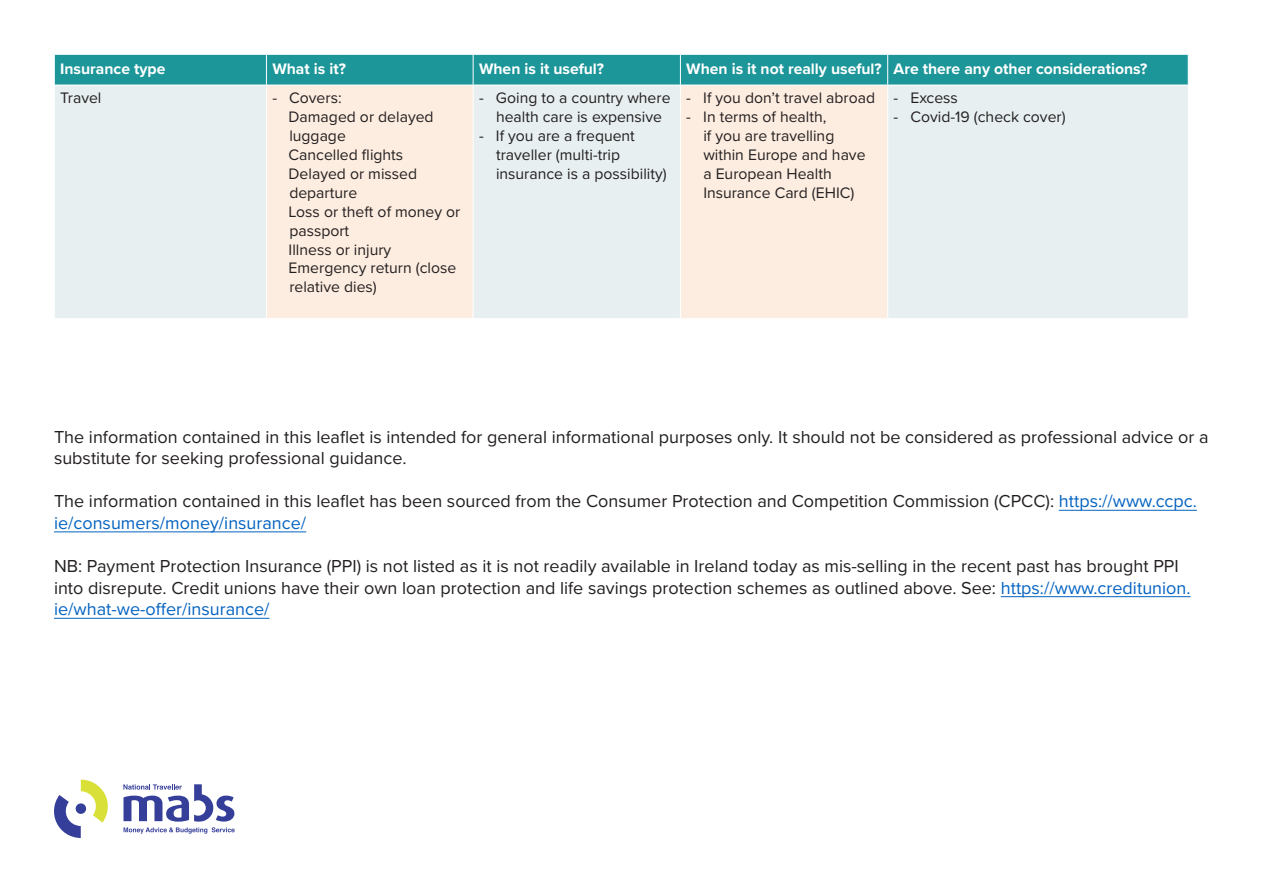
<style>
.page{position:relative;width:1263px;height:893px;background:#fff}
.page>*{position:absolute;margin:0;border:0;box-sizing:border-box;transform-origin:0 0}
.t1{font:18px/21.6px "Proxima Nova";color:#231f20}
.t2{font:15.75px/18.9px "Proxima Nova";color:#231f20}
.t3{font:700 15.75px "Proxima Nova";color:#fff}
.s1{color:#0563c1}
</style>
<div class="page">
<hr style="left:1059px;top:510px;width:138px;height:1px;background:#0563c1">
<hr style="left:54px;top:531px;width:252px;height:1px;background:#0563c1">
<hr style="left:1001px;top:596px;width:189px;height:1px;background:#0563c1">
<hr style="left:54px;top:618px;width:215px;height:1px;background:#0563c1">
<div style="left:55px;top:86px;width:1133px;height:232px;background:#e7eff1"></div>
<svg style="left:267px;top:86px;width:620px;height:232px;background:#f5ede5"></svg>
<hr style="left:266px;top:85px;width:1px;height:233px;background:#fff">
<hr style="left:473px;top:85px;width:1px;height:233px;background:#fff">
<hr style="left:680px;top:85px;width:1px;height:233px;background:#fff">
<hr style="left:887px;top:85px;width:1px;height:233px;background:#fff">
<div style="left:55px;top:55px;width:1133px;height:30px;background:#1c9699"></div>
<hr style="left:266px;top:55px;width:1px;height:30px;background:#fff">
<hr style="left:473px;top:55px;width:1px;height:30px;background:#fff">
<hr style="left:680px;top:55px;width:1px;height:30px;background:#fff">
<hr style="left:887px;top:55px;width:1px;height:30px;background:#fff">
<svg style="left:54px;top:780px;width:54px;height:58px"></svg>
<svg style="left:123px;top:784px;width:112px;height:50px"></svg>
<p class="t3" style="left:60px;top:57px;width:107px">Insurance type</p>
<p class="t3" style="left:272px;top:57px;width:75px">What is it?</p>
<p class="t3" style="left:479px;top:57px;width:127px">When is it useful?</p>
<p class="t3" style="left:686px;top:57px;width:197px">When is it not really useful?</p>
<p class="t3" style="left:893px;top:57px;width:255px">Are there any other considerations?</p>
<p class="t2" style="left:60px;top:88px;width:43px">Travel</p>
<p class="t2" style="left:272px;top:88px;width:71px">- Covers:</p>
<p class="t2" style="left:289px;top:107px;width:147px">Damaged or delayed luggage</p>
<p class="t2" style="left:289px;top:145px;width:116px">Cancelled flights</p>
<p class="t2" style="left:289px;top:164px;width:130px">Delayed or missed departure</p>
<p class="t2" style="left:289px;top:201px;width:173px">Loss or theft of money or passport</p>
<p class="t2" style="left:289px;top:239px;width:104px">Illness or injury</p>
<p class="t2" style="left:289px;top:258px;width:169px">Emergency return (close relative dies)</p>
<p class="t2" style="left:479px;top:88px;width:193px;text-align:center">- Going to a country where health care is expensive</p>
<p class="t2" style="left:496px;top:126px;width:172px;text-indent:-17px">- If you are a frequent traveller (multi-trip insurance is a possibility)</p>
<p class="t2" style="left:686px;top:88px;width:190px">- If you don’t travel abroad</p>
<p class="t2" style="left:703px;top:107px;width:164px;text-indent:-17px">- In terms of health,<br>if you are travelling within Europe and have a European Health<br>Insurance Card (EHIC)</p>
<p class="t2" style="left:893px;top:88px;width:66px">- Excess</p>
<p class="t2" style="left:893px;top:107px;width:174px">- Covid-19 (check cover)</p>
<p class="t1" style="left:54px;top:425px;width:1156px">The information contained in this leaflet is intended for general informational purposes only. It should not be considered as professional advice or a substitute for seeking professional guidance.</p>
<p class="t1" style="left:54px;top:490px;width:1144px">The information contained in this leaflet has been sourced from the Consumer Protection and Competition Commission (CPCC): <span class="s1">https://www.ccpc. ie/consumers/money/insurance/</span></p>
<p class="t1" style="left:54px;top:555px;width:1138px">NB: Payment Protection Insurance (PPI) is not listed as it is not readily available in Ireland today as mis-selling in the recent past has brought PPI into disrepute. Credit unions have their own loan protection and life savings protection schemes as outlined above. See: <span class="s1">https://www.creditunion. ie/what-we-offer/insurance/</span></p>
</div>
